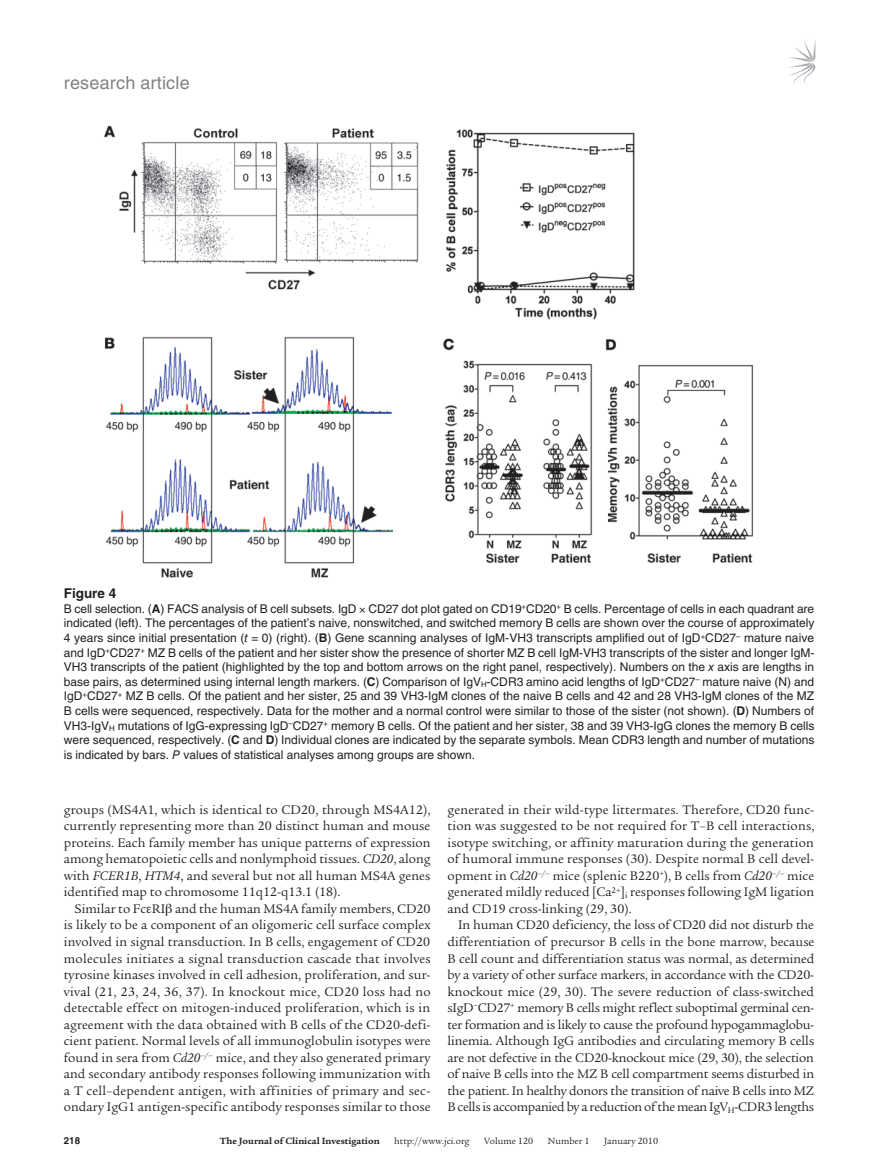
<style>
.page{position:relative;width:878px;height:1174px;background:#fff}
.page>*{position:absolute;margin:0;border:0;box-sizing:border-box;transform-origin:0 0}
.t1{font:18px "Helvetica LT Std";letter-spacing:.01em;color:#808285}
.t2{font:13.5px/16.5px "Legacy Serif Std";color:#231f20;text-align:justify}
.t3{font:700 13.5px "Helvetica LT Std";color:#231f20}
.t4{font:12px/14.7px "Helvetica LT Std";color:#231f20;text-align:justify}
.t5{font:9.75px "Legacy Serif Std";color:#231f20}
.t6{font:700 9.75px "Legacy Serif Std";color:#231f20}
.t7{font:700 9.75px "Helvetica LT Std";color:#231f20}
.s1{font-weight:700}
.s2{font-style:italic}
</style>
<div class="page">
<svg style="left:789px;top:41px;width:26px;height:44px"></svg>
<img style="left:103px;top:126px;width:651px;height:452px">
<h1 class="t1" style="left:64px;top:72px;width:127px">research article</h1>
<p class="t3" style="left:64px;top:585px;width:54px">Figure 4</p>
<p class="t4" style="left:64px;top:601px;width:752px">B cell selection. (<span class="s1">A</span>) FACS analysis of B cell subsets. IgD CD27 dot plot gated on CD19<sup>+</sup>CD20<sup>+</sup> B cells. Percentage of cells in each quadrant are indicated (left). The percentages of the patient’s naive, nonswitched, and switched memory B cells are shown over the course of approximately 4 years since initial presentation (<span class="s2">t</span> = 0) (right). (<span class="s1">B</span>) Gene scanning analyses of IgM-VH3 transcripts amplified out of IgD<sup>+</sup>CD27<sup>–</sup> mature naive and IgD<sup>+</sup>CD27<sup>+</sup> MZ B cells of the patient and her sister show the presence of shorter MZ B cell IgM-VH3 transcripts of the sister and longer IgM-VH3 transcripts of the patient (highlighted by the top and bottom arrows on the right panel, respectively). Numbers on the <span class="s2">x</span> axis are lengths in base pairs, as determined using internal length markers. (<span class="s1">C</span>) Comparison of IgV<sub>H</sub>-CDR3 amino acid lengths of IgD<sup>+</sup>CD27<sup>–</sup> mature naive (N) and IgD<sup>+</sup>CD27<sup>+</sup> MZ B cells. Of the patient and her sister, 25 and 39 VH3-IgM clones of the naive B cells and 42 and 28 VH3-IgM clones of the MZ B cells were sequenced, respectively. Data for the mother and a normal control were similar to those of the sister (not shown). (<span class="s1">D</span>) Numbers of VH3-IgV<sub>H</sub> mutations of IgG-expressing IgD<sup>–</sup>CD27<sup>+</sup> memory B cells. Of the patient and her sister, 38 and 39 VH3-IgG clones the memory B cells were sequenced, respectively. (<span class="s1">C</span> and <span class="s1">D</span>) Individual clones are indicated by the separate symbols. Mean CDR3 length and number of mutations is indicated by bars. <span class="s2">P</span> values of statistical analyses among groups are shown.</p>
<p class="t2" style="left:64px;top:801px;width:368px">groups (MS4A1, which is identical to CD20, through MS4A12), currently representing more than 20 distinct human and mouse proteins. Each family member has unique patterns of expression among hematopoietic cells and nonlymphoid tissues. <span class="s2">CD20</span>, along with <span class="s2">FCER1B</span>, <span class="s2">HTM4</span>, and several but not all human MS4A genes identified map to chromosome 11q12-q13.1 (18).</p>
<p class="t2" style="left:64px;top:900px;width:368px;text-indent:11px">Similar to Fc RI and the human MS4A family members, CD20 is likely to be a component of an oligomeric cell surface complex involved in signal transduction. In B cells, engagement of CD20 molecules initiates a signal transduction cascade that involves tyrosine kinases involved in cell adhesion, proliferation, and sur&shy;vival (21, 23, 24, 36, 37). In knockout mice, CD20 loss had no detectable effect on mitogen-induced proliferation, which is in agreement with the data obtained with B cells of the CD20-defi&shy;cient patient. Normal levels of all immunoglobulin isotypes were found in sera from <span class="s2">Cd20</span><sup>–/–</sup> mice, and they also generated primary and secondary antibody responses following immunization with a T cell–dependent antigen, with affinities of primary and sec&shy;ondary IgG1 antigen-specific antibody responses similar to those</p>
<p class="t2" style="left:447px;top:801px;width:368px">generated in their wild-type littermates. Therefore, CD20 func&shy;tion was suggested to be not required for T–B cell interactions, isotype switching, or affinity maturation during the generation of humoral immune responses (30). Despite normal B cell devel&shy;opment in <span class="s2">Cd20</span><sup>–/–</sup> mice (splenic B220<sup>+</sup>), B cells from <span class="s2">Cd20</span><sup>–/–</sup> mice generated mildly reduced [Ca<sup>2+</sup>]<sub>i</sub> responses following IgM ligation and CD19 cross-linking (29, 30).</p>
<p class="t2" style="left:447px;top:917px;width:368px;text-indent:11px">In human CD20 deficiency, the loss of CD20 did not disturb the differentiation of precursor B cells in the bone marrow, because B cell count and differentiation status was normal, as determined by a variety of other surface markers, in accordance with the CD20- knockout mice (29, 30). The severe reduction of class-switched sIgD<sup>−</sup>CD27<sup>+</sup> memory B cells might reflect suboptimal germinal cen&shy;ter formation and is likely to cause the profound hypogammaglobu&shy;linemia. Although IgG antibodies and circulating memory B cells are not defective in the CD20-knockout mice (29, 30), the selection of naive B cells into the MZ B cell compartment seems disturbed in the patient. In healthy donors the transition of naive B cells into MZ B cells is accompanied by a reduction of the mean IgV<sub>H</sub>-CDR3 lengths</p>
<p class="t7" style="left:64px;top:1134px;width:18px">218</p>
<p class="t6" style="left:220px;top:1135px;width:161px">The Journal of Clinical Investigation</p>
<p class="t5" style="left:394px;top:1135px;width:77px">http://www.jci.org</p>
<p class="t5" style="left:484px;top:1135px;width:50px">Volume 120</p>
<p class="t5" style="left:548px;top:1135px;width:43px">Number 1</p>
<p class="t5" style="left:604px;top:1135px;width:55px">January 2010</p>
</div>
